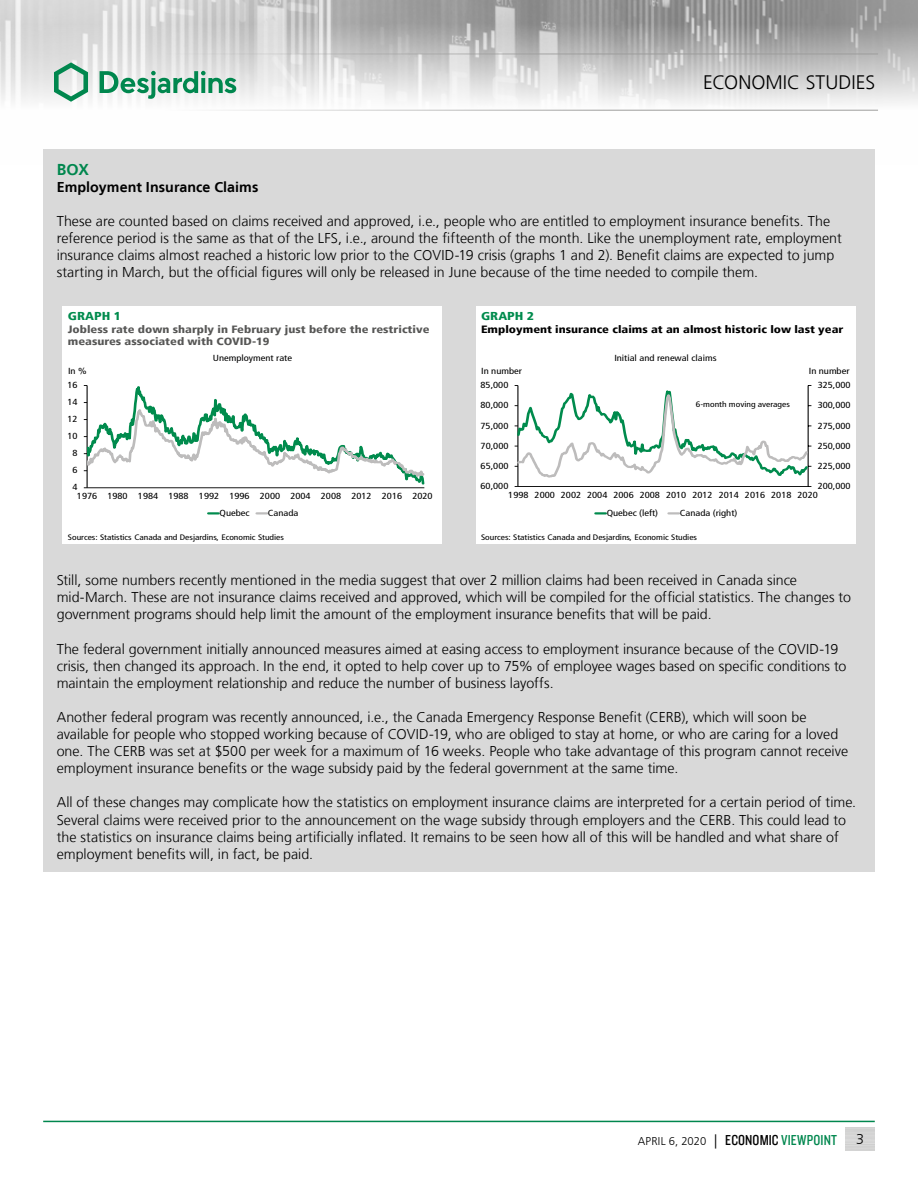
<style>
.page{position:relative;width:918px;height:1188px;background:#fff}
.page>*{position:absolute;margin:0;border:0;box-sizing:border-box;transform-origin:0 0}
.t1{font:300 19.5px "Frutiger LT";letter-spacing:.005em;color:#000}
.t2{font:700 15.75px "Frutiger LT";color:#00874e}
.t3{font:300 14.25px/17.1px "Frutiger LT";color:#000}
.t4{font:700 14.25px "Frutiger LT";letter-spacing:.005em;color:#000}
.t5{font:900 condensed 11.4px "Frutiger LT";color:#008b4d;scale:1.2 1}
.t6{font:300 11.25px "Frutiger LT";letter-spacing:.015em;color:#000}
.t7{font:900 condensed 10.5px "Frutiger LT";color:#575756;scale:1.2 1}
.t8{font:900 condensed 10.5px "Frutiger LT";color:#000;scale:1.2 1}
.t9{font:condensed 8.85px/18.5px "Frutiger LT";color:#000;scale:1.2 1}
.t10{font:condensed 7.95px "Frutiger LT";color:#000;scale:1.2 1}
.s1{font-size:14.25px}
.s2{font-family:"Knockout 29 Junior Ltweight";font-weight:400;font-size:15px}
.s3{font-family:"Knockout 29 Junior Ltweight";font-weight:400;font-size:15px;color:#00874e}
</style>
<div class="page">
<img style="left:0;top:0;width:918px;height:110px">
<hr style="left:0;top:54px;width:878px;height:1px;background:#9d9d9c">
<hr style="left:0;top:110px;width:878px;height:1px;background:#9d9d9c">
<svg style="left:54px;top:62px;width:34px;height:40px"></svg>
<svg style="left:100px;top:71px;width:136px;height:28px"></svg>
<hr style="left:43px;top:1121px;width:832px;height:1px;background:#00874e">
<div style="left:43px;top:149px;width:832px;height:723px;background:#d9d9d9"></div>
<div style="left:63px;top:306px;width:379px;height:238px;background:#fff"></div>
<div style="left:476px;top:306px;width:379px;height:238px;background:#fff"></div>
<svg style="left:84px;top:385px;width:341px;height:103px"></svg>
<svg style="left:208px;top:512px;width:10px;height:3px"></svg>
<svg style="left:257px;top:512px;width:10px;height:3px"></svg>
<hr style="left:808px;top:386px;width:1px;height:100px;background:#000">
<hr style="left:518px;top:386px;width:1px;height:100px;background:#000">
<hr style="left:518px;top:486px;width:290px;height:1px;background:#000">
<svg style="left:515px;top:385px;width:296px;height:94px"></svg>
<svg style="left:596px;top:512px;width:10px;height:3px"></svg>
<svg style="left:669px;top:512px;width:10px;height:3px"></svg>
<h1 class="t1" style="left:703px;top:72px;width:174px">ECONOMIC STUDIES</h1>
<p class="t2" style="left:57px;top:160px;width:34px">BOX</p>
<h5 class="t4" style="left:57px;top:179px;width:203px">Employment Insurance Claims</h5>
<p class="t3" style="left:57px;top:213px;width:787px">These are counted based on claims received and approved, i.e., people who are entitled to employment insurance benefits. The reference period is the same as that of the LFS, i.e., around the fifteenth of the month. Like the unemployment rate, employment insurance claims almost reached a historic low prior to the COVID-19 crisis (graphs 1 and 2). Benefit claims are expected to jump starting in March, but the official figures will only be released in June because of the time needed to compile them.</p>
<p class="t5" style="left:68px;top:309px;width:46px">GRAPH 1</p>
<p class="t5" style="left:481px;top:309px;width:46px">GRAPH 2</p>
<p class="t7" style="left:68px;top:323px;width:303px">Jobless rate down sharply in February just before the restrictive</p>
<p class="t8" style="left:481px;top:323px;width:303px">Employment insurance claims at an almost historic low last year</p>
<p class="t7" style="left:68px;top:335px;width:169px">measures associated with COVID-19</p>
<p class="t9" style="left:213px;top:349px;width:67px">Unemployment rate</p>
<p class="t9" style="left:614px;top:349px;width:87px">Initial and renewal claims</p>
<p class="t9" style="left:68px;top:362px;width:17px">In %</p>
<p class="t9" style="left:481px;top:362px;width:35px">In number</p>
<p class="t9" style="left:809px;top:362px;width:35px">In number</p>
<p class="t9" style="left:67px;top:376px;width:10px">16</p>
<p class="t9" style="left:818px;top:376px;width:29px">325,000</p>
<p class="t9" style="left:67px;top:393px;width:10px">14</p>
<p class="t9" style="left:818px;top:396px;width:29px">300,000</p>
<p class="t9" style="left:67px;top:410px;width:10px">12</p>
<p class="t9" style="left:818px;top:416px;width:29px">275,000</p>
<p class="t9" style="left:67px;top:427px;width:10px">10</p>
<p class="t9" style="left:818px;top:436px;width:29px">250,000</p>
<p class="t9" style="left:73px;top:444px;width:6px">8</p>
<p class="t9" style="left:818px;top:457px;width:29px">225,000</p>
<p class="t9" style="left:73px;top:461px;width:6px">6</p>
<p class="t9" style="left:73px;top:478px;width:6px">4</p>
<p class="t9" style="left:818px;top:477px;width:29px">200,000</p>
<p class="t9" style="left:77px;top:487px;width:18px">1976</p>
<p class="t9" style="left:481px;top:376px;width:25px">85,000</p>
<p class="t10" style="left:696px;top:400px;width:80px">6-month moving averages</p>
<p class="t9" style="left:481px;top:396px;width:25px">80,000</p>
<p class="t9" style="left:481px;top:416px;width:25px">75,000</p>
<p class="t9" style="left:481px;top:436px;width:25px">70,000</p>
<p class="t9" style="left:481px;top:457px;width:25px">65,000</p>
<p class="t9" style="left:481px;top:477px;width:25px">60,000</p>
<p class="t9" style="left:607px;top:485px;width:177px;text-indent:-98px">1998 2000 2002 2004 2006 2008 2010 2012 2014 2016 2018 2020<br>Quebec (left)</p>
<p class="t9" style="left:107px;top:487px;width:273px">1980 1984 1988 1992 1996 2000 2004 2008 2012 2016 2020</p>
<p class="t9" style="left:220px;top:504px;width:27px">Quebec</p>
<p class="t9" style="left:268px;top:504px;width:27px">Canada</p>
<p class="t10" style="left:68px;top:533px;width:182px">Sources: Statistics Canada and Desjardins, Economic Studies</p>
<p class="t10" style="left:481px;top:533px;width:182px">Sources: Statistics Canada and Desjardins, Economic Studies</p>
<p class="t3" style="left:57px;top:572px;width:742px">Still, some numbers recently mentioned in the media suggest that over 2 million claims had been received in Canada since</p>
<p class="t3" style="left:57px;top:589px;width:796px">mid-March. These are not insurance claims received and approved, which will be compiled for the official statistics. The changes to government programs should help limit the amount of the employment insurance benefits that will be paid.</p>
<p class="t3" style="left:57px;top:640px;width:783px">The federal government initially announced measures aimed at easing access to employment insurance because of the COVID-19</p>
<p class="t3" style="left:57px;top:657px;width:791px">crisis, then changed its approach. In the end, it opted to help cover up to 75% of employee wages based on specific conditions to</p>
<p class="t3" style="left:57px;top:675px;width:499px">maintain the employment relationship and reduce the number of business layoffs.</p>
<p class="t3" style="left:57px;top:709px;width:751px">Another federal program was recently announced, i.e., the Canada Emergency Response Benefit (CERB), which will soon be</p>
<p class="t3" style="left:57px;top:726px;width:793px">available for people who stopped working because of COVID-19, who are obliged to stay at home, or who are caring for a loved one. The CERB was set at $500 per week for a maximum of 16 weeks. People who take advantage of this program cannot receive</p>
<p class="t3" style="left:57px;top:760px;width:623px">employment insurance benefits or the wage subsidy paid by the federal government at the same time.</p>
<p class="t3" style="left:57px;top:794px;width:801px">All of these changes may complicate how the statistics on employment insurance claims are interpreted for a certain period of time.<br>Several claims were received prior to the announcement on the wage subsidy through employers and the CERB. This could lead to</p>
<p class="t3" style="left:57px;top:828px;width:784px">the statistics on insurance claims being artificially inflated. It remains to be seen how all of this will be handled and what share of employment benefits will, in fact, be paid.</p>
<p class="t9" style="left:680px;top:504px;width:49px">Canada (right)</p>
<p class="t6" style="left:638px;top:1135px;width:201px">APRIL 6, 2020 <span class="s1">|</span> <span class="s2">ECONOMIC</span> <span class="s3">VIEWPOINT</span></p>
<p class="t3" style="left:856px;top:1131px;width:9px">3</p>
</div>
